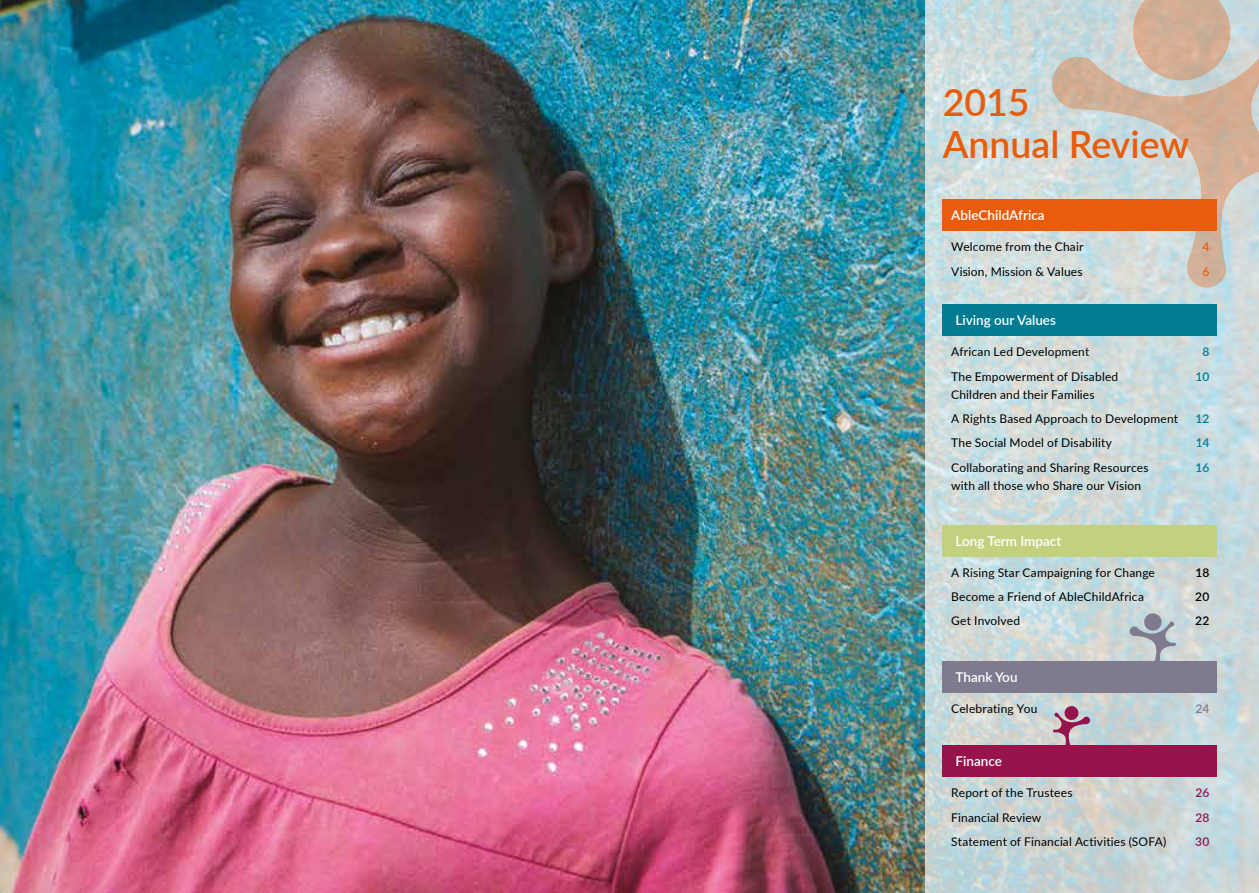
<style>
.page{position:relative;width:1259px;height:893px;background:#fff}
.page>*{position:absolute;margin:0;border:0;box-sizing:border-box;transform-origin:0 0}
.t1{font:600 37.5px/42px "Lato";color:#e85d0d}
.t2{font:600 13.5px "Lato";color:#fff}
.t3{font:12px/24.5px "Lato";letter-spacing:.015em;color:#000}
.t4{font:600 12px "Lato";letter-spacing:-.015em;color:#007b91}
.t5{font:600 12px "Lato";color:#97134b}
.t6{font:600 12px "Lato";color:#000}
.t7{font:600 12px "Lato";color:#e85d0d}
.t8{font:600 12px "Lato";color:#807a8f}
</style>
<div class="page">
<img style="left:0;top:0;width:924px;height:893px">
<svg style="left:924px;top:0;width:335px;height:893px;background:#c9d9da"></svg>
<svg style="left:1128px;top:0;width:107px;height:28px;background:#ceb4a0"></svg>
<svg style="left:1050px;top:28px;width:209px;height:261px;background:#cfcac1"></svg>
<svg style="left:1129px;top:612px;width:47px;height:50px;background:#b0b8bf"></svg>
<svg style="left:1053px;top:705px;width:37px;height:41px;background:#ba94a6"></svg>
<div style="left:942px;top:304px;width:275px;height:32px;background:#007b91"></div>
<div style="left:942px;top:200px;width:275px;height:31px;background:#e85d0d"></div>
<div style="left:942px;top:662px;width:275px;height:31px;background:#807a8f"></div>
<div style="left:942px;top:746px;width:275px;height:31px;background:#97134b"></div>
<div style="left:942px;top:525px;width:275px;height:31px;background:#c2d17d"></div>
<h1 class="t1" style="left:942px;top:79px;width:248px">2015<br>Annual Review</h1>
<p class="t2" style="left:951px;top:205px;width:95px">AbleChildAfrica</p>
<p class="t3" style="left:951px;top:234px;width:134px">Welcome from the Chair</p>
<p class="t7" style="left:1202px;top:238px;width:8px">4</p>
<p class="t3" style="left:951px;top:258px;width:133px">Vision, Mission &amp; Values</p>
<p class="t7" style="left:1202px;top:262px;width:8px">6</p>
<p class="t2" style="left:955px;top:310px;width:102px">Living our Values</p>
<p class="t3" style="left:951px;top:339px;width:140px">African Led Development</p>
<p class="t4" style="left:1202px;top:343px;width:8px">8</p>
<p class="t3" style="left:951px;top:363px;width:168px">The Empowerment of Disabled</p>
<p class="t4" style="left:1195px;top:367px;width:15px">10</p>
<p class="t3" style="left:951px;top:381px;width:228px">Children and their Families<br>A Rights Based Approach to Development</p>
<p class="t4" style="left:1195px;top:410px;width:15px">12</p>
<p class="t3" style="left:951px;top:430px;width:162px">The Social Model of Disability</p>
<p class="t4" style="left:1195px;top:434px;width:15px">14</p>
<p class="t3" style="left:951px;top:455px;width:199px">Collaborating and Sharing Resources</p>
<p class="t4" style="left:1195px;top:459px;width:15px">16</p>
<p class="t3" style="left:951px;top:473px;width:191px">with all those who Share our Vision</p>
<p class="t2" style="left:955px;top:531px;width:107px">Long Term Impact</p>
<p class="t3" style="left:951px;top:560px;width:205px">A Rising Star Campaigning for Change</p>
<p class="t6" style="left:1195px;top:564px;width:15px">18</p>
<p class="t3" style="left:951px;top:584px;width:194px">Become a Friend of AbleChildAfrica</p>
<p class="t6" style="left:1195px;top:588px;width:16px">20</p>
<p class="t3" style="left:951px;top:608px;width:70px">Get Involved</p>
<p class="t6" style="left:1195px;top:612px;width:16px">22</p>
<p class="t2" style="left:955px;top:667px;width:64px">Thank You</p>
<p class="t3" style="left:951px;top:696px;width:88px">Celebrating You</p>
<p class="t8" style="left:1195px;top:700px;width:15px">24</p>
<p class="t2" style="left:955px;top:751px;width:48px">Finance</p>
<p class="t3" style="left:951px;top:780px;width:123px">Report of the Trustees</p>
<p class="t5" style="left:1195px;top:784px;width:15px">26</p>
<p class="t3" style="left:951px;top:804px;width:91px">Financial Review</p>
<p class="t5" style="left:1195px;top:808px;width:15px">28</p>
<p class="t3" style="left:951px;top:829px;width:217px">Statement of Financial Activities (SOFA)</p>
<p class="t5" style="left:1195px;top:833px;width:16px">30</p>
</div>
